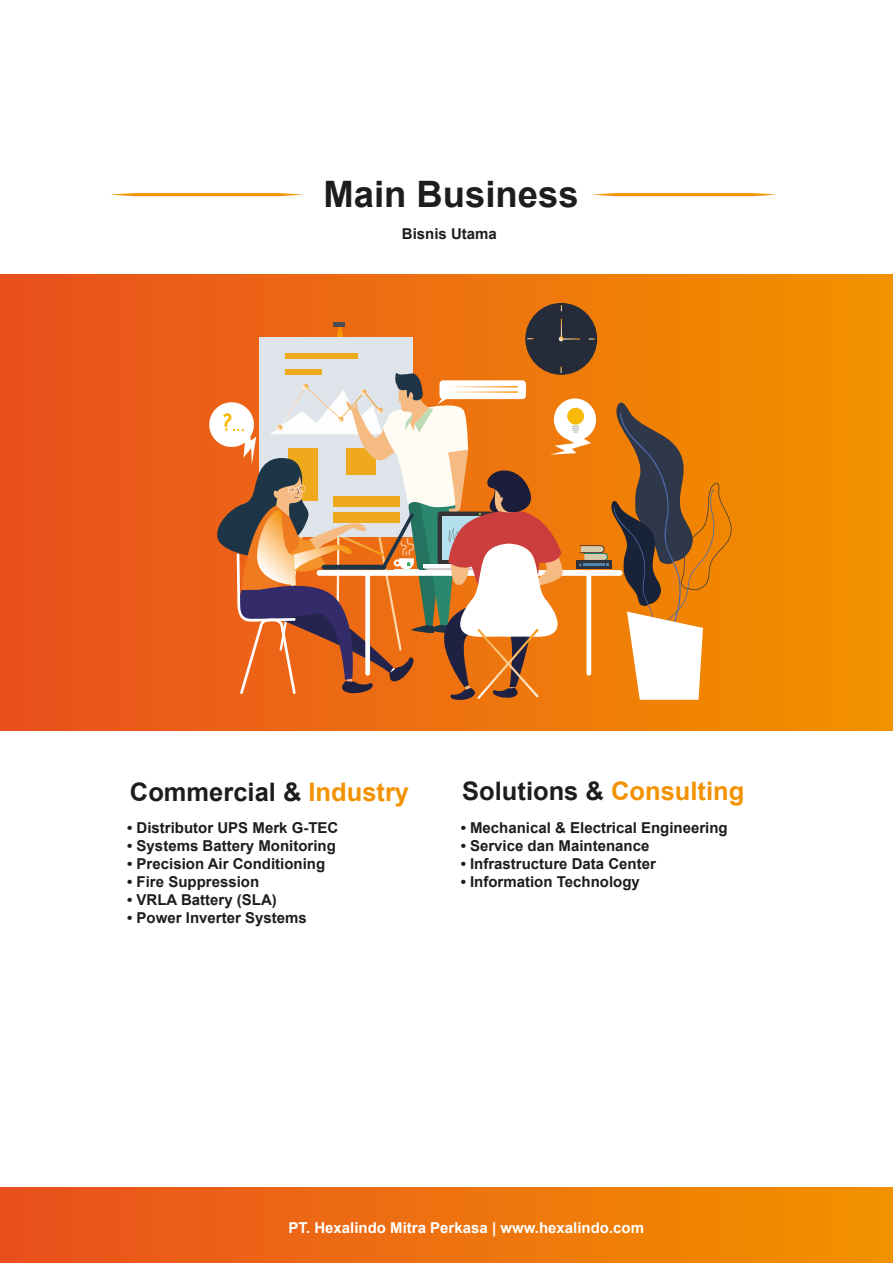
<style>
.page{position:relative;width:893px;height:1263px;background:#fff}
.page>*{position:absolute;margin:0;border:0;box-sizing:border-box;transform-origin:0 0}
.t1{font:700 36.45px "Arial";color:#1d1d1b}
.t2{font:700 25.5px "Arial";color:#1d1d1b}
.t3{font:700 15px "Arial";color:#1d1d1b}
.t4{font:700 15px "Arial";color:#fff}
.s1{color:#f39200}
</style>
<div class="page">
<svg style="left:110px;top:193px;width:193px;height:3px"></svg>
<svg style="left:592px;top:193px;width:184px;height:3px"></svg>
<div style="left:0;top:275px;width:893px;height:456px;background:linear-gradient(to right,#e9501f,#f39300)"></div>
<div style="left:525px;top:303px;width:72px;height:72px;background:#252b38;border-radius:50%"></div>
<svg style="left:207px;top:319px;width:526px;height:382px;background:#d08b51"></svg>
<div style="left:0;top:1187px;width:892px;height:76px;background:linear-gradient(to right,#e9501f,#f39300)"></div>
<h1 class="t1" style="left:323px;top:168px;width:257px">Main Business</h1>
<p class="t3" style="left:402px;top:223px;width:97px">Bisnis Utama</p>
<h2 class="t2" style="left:130px;top:774px;width:281px">Commercial &amp; <span class="s1">Industry</span></h2>
<h2 class="t2" style="left:462px;top:773px;width:283px">Solutions &amp; <span class="s1">Consulting</span></h2>
<p class="t3" style="left:127px;top:817px;width:213px">• Distributor UPS Merk G-TEC</p>
<p class="t3" style="left:127px;top:835px;width:210px">• Systems Battery Monitoring</p>
<p class="t3" style="left:127px;top:853px;width:200px">• Precision Air Conditioning</p>
<p class="t3" style="left:127px;top:871px;width:133px">• Fire Suppression</p>
<p class="t3" style="left:127px;top:889px;width:151px">• VRLA Battery (SLA)</p>
<p class="t3" style="left:127px;top:907px;width:181px">• Power Inverter Systems</p>
<p class="t3" style="left:461px;top:817px;width:269px">• Mechanical &amp; Electrical Engineering</p>
<p class="t3" style="left:461px;top:835px;width:190px">• Service dan Maintenance</p>
<p class="t3" style="left:461px;top:853px;width:197px">• Infrastructure Data Center</p>
<p class="t3" style="left:461px;top:871px;width:181px">• Information Technology</p>
<p class="t4" style="left:289px;top:1217px;width:357px">PT. Hexalindo Mitra Perkasa | www.hexalindo.com</p>
</div>
